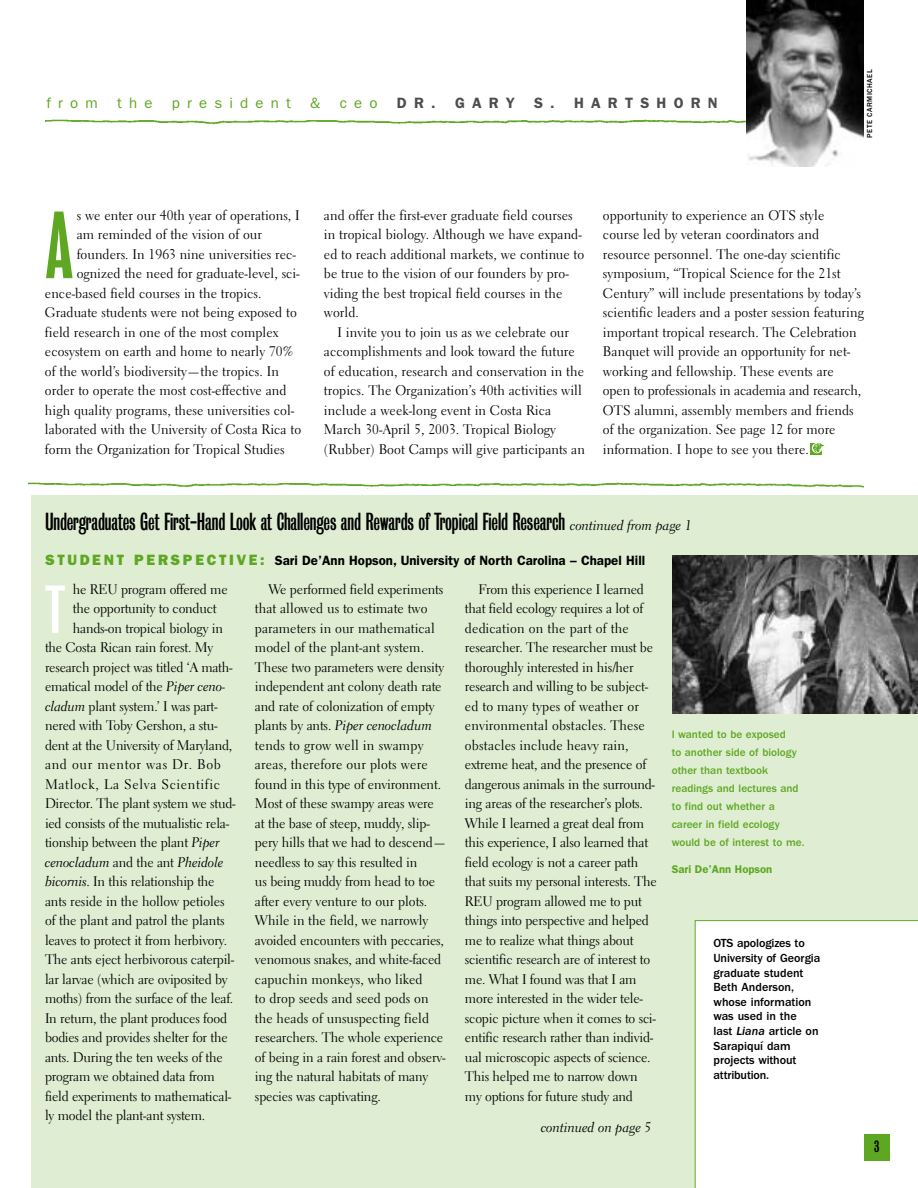
<style>
.page{position:relative;width:918px;height:1188px;background:#fff}
.page>*{position:absolute;margin:0;border:0;box-sizing:border-box;transform-origin:0 0}
.t1{font:86.1px "Bureau Grot One Three";color:#5ea722}
.t2{font:61.65px "Bureau Grot One Three";color:#fff}
.t3{font:22.5px "Bureau Grot One Three";letter-spacing:-.005em;color:#000}
.t4{font:15px "Franklin Gothic";letter-spacing:.48em;color:#5ea722}
.t5{font:600 15px "Franklin Gothic";letter-spacing:.48em;color:#4d4d4d}
.t6{font:15px "Bureau Grot One Three";color:#000}
.t7{font:13.8px/19.5px "Electra LH";letter-spacing:-.01em;color:#000}
.t8{font:13.8px "Electra LH Cursive";letter-spacing:-.01em;color:#000}
.t9{font:13.8px "Electra LH";letter-spacing:.05em;color:#000}
.t10{font:600 13.5px "Franklin Gothic";color:#000}
.t11{font:500 12.15px/14.5px "Franklin Gothic";color:#000}
.t12{font:500 11.25px/18px "Franklin Gothic";color:#5ea722}
.t13{font:600 11.25px "Franklin Gothic";color:#5ea722}
.t14{font:500 7.5px "Franklin Gothic";letter-spacing:.06em;color:#000}
.s1{font-family:"Electra LH Cursive";font-size:13.8px}
.s2{font-weight:800;font-size:15px;color:#5ea722}
.s3{font-family:"Electra LH Cursive"}
.s4{font-family:"Electra LH"}
.s5{font-style:italic}
</style>
<div class="page">
<div style="left:32px;top:495px;width:886px;height:693px;background:#dfeed3"></div>
<svg style="left:811px;top:443px;width:12px;height:11px"></svg>
<img style="left:45px;top:116px;width:702px;height:19px">
<img style="left:747px;top:0;width:117px;height:166px">
<img style="left:29px;top:482px;width:835px;height:17px">
<img style="left:672px;top:556px;width:246px;height:158px">
<div style="left:695px;top:920px;width:223px;height:268px;background:#fff"></div>
<div style="left:864px;top:1134px;width:26px;height:27px;background:#5ea722"></div>
<p class="t4" style="left:47px;top:98px;width:53px">from</p>
<p class="t4" style="left:117px;top:98px;width:37px">the</p>
<p class="t4" style="left:172px;top:98px;width:121px">president</p>
<p class="t4" style="left:310px;top:98px;width:12px">&amp;</p>
<p class="t4" style="left:340px;top:98px;width:39px">ceo</p>
<p class="t5" style="left:397px;top:98px;width:119px">DR. GARY</p>
<p class="t5" style="left:534px;top:98px;width:185px">S. HARTSHORN</p>
<p class="t14" style="left:867px;top:138px;width:69px;rotate:-90deg">PETE CARMICHAEL</p>
<h1 class="t1" style="left:45px;top:217px;width:30px">A</h1>
<p class="t7" style="left:77px;top:207px;width:225px">s we enter our 40th year of operations, I</p>
<p class="t7" style="left:77px;top:226px;width:187px">am reminded of the vision of our</p>
<p class="t7" style="left:77px;top:246px;width:221px">founders. In 1963 nine universities rec-</p>
<p class="t7" style="left:77px;top:265px;width:225px">ognized the need for graduate-level, sci-</p>
<p class="t7" style="left:45px;top:285px;width:218px">ence-based field courses in the tropics.</p>
<p class="t7" style="left:45px;top:304px;width:253px">Graduate students were not being exposed to</p>
<p class="t7" style="left:45px;top:324px;width:235px">field research in one of the most complex</p>
<p class="t7" style="left:45px;top:343px;width:250px">ecosystem on earth and home to nearly 70%</p>
<p class="t7" style="left:45px;top:363px;width:235px">of the world’s biodiversity—the tropics. In</p>
<p class="t7" style="left:45px;top:382px;width:243px">order to operate the most cost-effective and</p>
<p class="t7" style="left:45px;top:402px;width:251px">high quality programs, these universities col-</p>
<p class="t7" style="left:45px;top:421px;width:258px">laborated with the University of Costa Rica to</p>
<p class="t7" style="left:45px;top:441px;width:241px">form the Organization for Tropical Studies</p>
<p class="t7" style="left:324px;top:207px;width:262px">and offer the first-ever graduate field courses in tropical biology. Although we have expand&shy;ed to reach additional markets, we continue to be true to the vision of our founders by pro&shy;viding the best tropical field courses in the world.</p>
<p class="t7" style="left:324px;top:324px;width:262px;text-indent:14px">I invite you to join us as we celebrate our accomplishments and look toward the future of education, research and conservation in the tropics. The Organization’s 40th activities will include a week-long event in Costa Rica March 30-April 5, 2003. Tropical Biology (Rubber) Boot Camps will give participants an</p>
<p class="t7" style="left:603px;top:207px;width:262px">opportunity to experience an OTS style course led by veteran coordinators and resource personnel. The one-day scientific symposium, “Tropical Science for the 21st Century” will include presentations by today’s scientific leaders and a poster session featuring important tropical research. The Celebration Banquet will provide an opportunity for net&shy;working and fellowship. These events are open to professionals in academia and research, OTS alumni, assembly members and friends of the organization. See page 12 for more information. I hope to see you there.</p>
<h3 class="t3" style="left:45px;top:514px;width:648px">Undergraduates Get First-Hand Look at Challenges and Rewards of Tropical Field Research <span class="s1">continued from page 1</span></h3>
<p class="t10" style="left:45px;top:556px;width:602px"><span class="s2">S T U D E N T P E R S P E C T I V E :</span> Sari De’Ann Hopson, University of North Carolina – Chapel Hill</p>
<h2 class="t2" style="left:45px;top:589px;width:22px">T</h2>
<p class="t7" style="left:73px;top:581px;width:156px">he REU program offered me</p>
<p class="t7" style="left:73px;top:600px;width:145px">the opportunity to conduct</p>
<p class="t7" style="left:73px;top:620px;width:151px">hands-on tropical biology in</p>
<p class="t7" style="left:45px;top:639px;width:170px">the Costa Rican rain forest. My</p>
<p class="t7" style="left:45px;top:659px;width:189px">research project was titled ‘A math-</p>
<p class="t7" style="left:45px;top:678px;width:182px">ematical model of the <span class="s3">Piper ceno-</span></p>
<p class="t7" style="left:45px;top:698px;width:174px"><span class="s3">cladum</span> plant system.’ I was part-</p>
<p class="t7" style="left:45px;top:717px;width:174px">nered with Toby Gershon, a stu-</p>
<p class="t7" style="left:45px;top:737px;width:189px">dent at the University of Maryland,</p>
<p class="t9" style="left:45px;top:759px;width:177px">and our mentor was Dr. Bob</p>
<p class="t9" style="left:45px;top:779px;width:177px">Matlock, La Selva Scientific</p>
<p class="t7" style="left:45px;top:795px;width:192px">Director. The plant system we stud-</p>
<p class="t7" style="left:45px;top:815px;width:186px">ied consists of the mutualistic rela-</p>
<p class="t7" style="left:45px;top:834px;width:176px">tionship between the plant <span class="s3">Piper</span></p>
<p class="t8" style="left:45px;top:857px;width:180px">cenocladum <span class="s4">and the ant</span> Pheidole</p>
<p class="t7" style="left:45px;top:873px;width:191px"><span class="s3">bicornis</span>. In this relationship the ants reside in the hollow petioles of the plant and patrol the plants leaves to protect it from herbivory.<br>The ants eject herbivorous caterpil&shy;lar larvae (which are oviposited by moths) from the surface of the leaf.<br>In return, the plant produces food bodies and provides shelter for the ants. During the ten weeks of the program we obtained data from field experiments to mathematical&shy;ly model the plant-ant system.</p>
<p class="t7" style="left:255px;top:581px;width:191px;text-indent:13px">We performed field experiments that allowed us to estimate two parameters in our mathematical model of the plant-ant system.<br>These two parameters were density independent ant colony death rate and rate of colonization of empty</p>
<p class="t8" style="left:255px;top:720px;width:178px"><span class="s4">plants by ants.</span> Piper cenocladum</p>
<p class="t7" style="left:255px;top:737px;width:193px">tends to grow well in swampy areas, therefore our plots were found in this type of environment.<br>Most of these swampy areas were at the base of steep, muddy, slip&shy;pery hills that we had to descend— needless to say this resulted in<br>us being muddy from head to toe after every venture to our plots.<br>While in the field, we narrowly avoided encounters with peccaries, venomous snakes, and white-faced capuchin monkeys, who liked<br>to drop seeds and seed pods on the heads of unsuspecting field researchers. The whole experience of being in a rain forest and observ&shy;ing the natural habitats of many species was captivating.</p>
<p class="t7" style="left:465px;top:581px;width:193px;text-indent:14px">From this experience I learned that field ecology requires a lot of dedication on the part of the researcher. The researcher must be thoroughly interested in his/her research and willing to be subject&shy;ed to many types of weather or environmental obstacles. These obstacles include heavy rain, extreme heat, and the presence of dangerous animals in the surround&shy;ing areas of the researcher’s plots.<br>While I learned a great deal from this experience, I also learned that field ecology is not a career path that suits my personal interests. The REU program allowed me to put things into perspective and helped me to realize what things about scientific research are of interest to me. What I found was that I am more interested in the wider tele&shy;scopic picture when it comes to sci&shy;entific research rather than individ&shy;ual microscopic aspects of science.<br>This helped me to narrow down my options for future study and</p>
<p class="t8" style="left:541px;top:1121px;width:112px">continued on page 5</p>
<p class="t12" style="left:672px;top:726px;width:134px">I wanted to be exposed<br>to another side of biology other than textbook readings and lectures and to find out whether a career in field ecology would be of interest to me.</p>
<p class="t13" style="left:672px;top:865px;width:102px">Sari De’Ann Hopson</p>
<p class="t11" style="left:714px;top:937px;width:108px">OTS apologizes to<br>University of Georgia graduate student<br>Beth Anderson, whose information was used in the<br>last <span class="s5">Liana</span> article on<br>Sarapiquí dam projects without attribution.</p>
<p class="t6" style="left:874px;top:1141px;width:7px">3</p>
</div>
